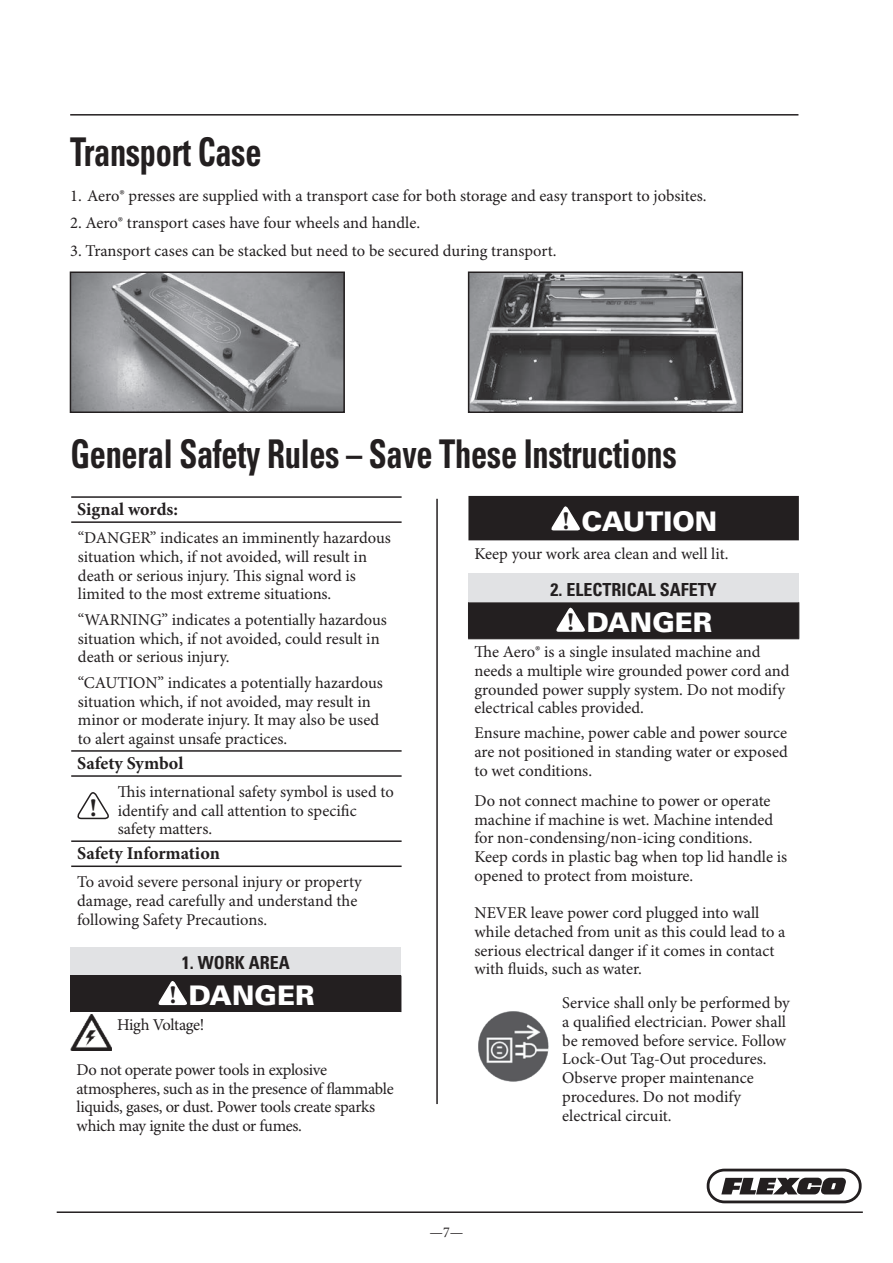
<style>
.page{position:relative;width:893px;height:1263px;background:#fff}
.page>*{position:absolute;margin:0;border:0;box-sizing:border-box;transform-origin:0 0}
.t1{font:700 condensed 39.6px "Univers LT Std";letter-spacing:-.01em;color:#231f20;scale:.82 1}
.t2{font:900 27px "Univers LT Std";color:#fff}
.t3{font:700 25.2px "Minion Pro";color:#231f20}
.t4{font:700 18px "Minion Pro";letter-spacing:-.005em;color:#231f20}
.t5{font:700 condensed 18px "Univers LT Std";color:#231f20}
.t6{font:16.5px/18.8px "Minion Pro";letter-spacing:-.005em;color:#231f20}
.t7{font:16.5px "Minion Pro";letter-spacing:-.025em;color:#231f20}
.t8{font:condensed 15px "Minion Pro";color:#231f20}
.s1{font-family:"Minion Pro";font-weight:700;font-size:25.2px;color:#231f20}
</style>
<div class="page">
<hr style="left:70px;top:114px;width:728px;height:2px;background:#231f20">
<svg style="left:707px;top:1169px;width:155px;height:34px"></svg>
<hr style="left:57px;top:1211px;width:806px;height:2px;background:#231f20">
<hr style="left:436px;top:499px;width:2px;height:605px;background:#231f20">
<hr style="left:71px;top:750px;width:331px;height:2px;background:#231f20">
<hr style="left:71px;top:775px;width:331px;height:2px;background:#231f20">
<hr style="left:71px;top:496px;width:331px;height:2px;background:#231f20">
<hr style="left:71px;top:521px;width:331px;height:2px;background:#231f20">
<hr style="left:71px;top:840px;width:331px;height:2px;background:#231f20">
<hr style="left:71px;top:865px;width:331px;height:2px;background:#231f20">
<svg style="left:77px;top:792px;width:32px;height:28px"></svg>
<svg style="left:468px;top:496px;width:331px;height:142px;fill:#231f20"></svg>
<div style="left:468px;top:574px;width:331px;height:28px;background:#e1e2e4"></div>
<hr style="left:468px;top:602px;width:1px;height:36px;background:#231f20">
<hr style="left:798px;top:602px;width:1px;height:36px;background:#231f20">
<hr style="left:468px;top:638px;width:331px;height:1px;background:#231f20">
<svg style="left:549px;top:503px;width:34px;height:30px"></svg>
<svg style="left:554px;top:604px;width:34px;height:30px"></svg>
<img style="left:478px;top:1011px;width:71px;height:71px">
<div style="left:71px;top:947px;width:330px;height:28px;background:#e1e2e4"></div>
<div style="left:71px;top:975px;width:330px;height:37px;background:#231f20"></div>
<hr style="left:70px;top:975px;width:1px;height:37px;background:#231f20">
<hr style="left:401px;top:975px;width:1px;height:37px;background:#231f20">
<svg style="left:158px;top:981px;width:29px;height:25px"></svg>
<img style="left:70px;top:1015px;width:42px;height:36px">
<img style="left:73px;top:274px;width:269px;height:136px">
<div style="left:70px;top:271px;width:275px;height:142px;border:2px solid #231f20"></div>
<img style="left:471px;top:274px;width:269px;height:136px">
<div style="left:468px;top:271px;width:275px;height:142px;border:2px solid #231f20"></div>
<h1 class="t1" style="left:70px;top:127px;width:235px">Transport Case</h1>
<p class="t6" style="left:70px;top:187px;width:638px">1. Aero® presses are supplied with a transport case for both storage and easy transport to jobsites.</p>
<p class="t6" style="left:70px;top:214px;width:351px">2. Aero® transport cases have four wheels and handle.</p>
<p class="t6" style="left:70px;top:242px;width:488px">3. Transport cases can be stacked but need to be secured during transport.</p>
<h1 class="t1" style="left:70px;top:429px;width:741px">General Safety Rules – Save These Instructions</h1>
<h2 class="t2" style="left:562px;top:504px;width:157px"><span class="s1">!</span> CAUTION</h2>
<p class="t6" style="left:474px;top:545px;width:256px">Keep your work area clean and well lit.</p>
<p class="t5" style="left:551px;top:578px;width:167px">2. ELECTRICAL SAFETY</p>
<h2 class="t2" style="left:567px;top:605px;width:147px"><span class="s1">!</span> DANGER</h2>
<p class="t6" style="left:474px;top:643px;width:317px">The Aero® is a single insulated machine and needs a multiple wire grounded power cord and grounded power supply system. Do not modify electrical cables provided.</p>
<p class="t6" style="left:474px;top:724px;width:315px;text-align:justify">Ensure machine, power cable and power source are not positioned in standing water or exposed to wet conditions.</p>
<p class="t6" style="left:474px;top:792px;width:314px">Do not connect machine to power or operate machine if machine is wet. Machine intended for non-condensing/non-icing conditions.<br>Keep cords in plastic bag when top lid handle is opened to protect from moisture.</p>
<p class="t6" style="left:474px;top:904px;width:313px">NEVER leave power cord plugged into wall while detached from unit as this could lead to a serious electrical danger if it comes in contact with fluids, such as water.</p>
<p class="t6" style="left:562px;top:994px;width:229px">Service shall only be performed by a qualified electrician. Power shall be removed before service. Follow<br>Lock-Out Tag-Out procedures.<br>Observe proper maintenance procedures. Do not modify electrical circuit.</p>
<p class="t4" style="left:77px;top:498px;width:102px">Signal words:</p>
<p class="t6" style="left:78px;top:529px;width:314px">“DANGER” indicates an imminently hazardous situation which, if not avoided, will result in death or serious injury. This signal word is limited to the most extreme situations.</p>
<p class="t6" style="left:78px;top:611px;width:310px">“WARNING” indicates a potentially hazardous situation which, if not avoided, could result in death or serious injury.</p>
<p class="t6" style="left:78px;top:674px;width:306px">“CAUTION” indicates a potentially hazardous situation which, if not avoided, may result in minor or moderate injury. It may also be used to alert against unsafe practices.</p>
<p class="t4" style="left:77px;top:752px;width:108px">Safety Symbol</p>
<p class="t6" style="left:118px;top:783px;width:278px">This international safety symbol is used to identify and call attention to specific safety matters.</p>
<p class="t4" style="left:77px;top:842px;width:144px">Safety Information</p>
<p class="t6" style="left:77px;top:873px;width:286px">To avoid severe personal injury or property damage, read carefully and understand the following Safety Precautions.</p>
<h3 class="t3" style="left:90px;top:793px;width:9px">!</h3>
<p class="t5" style="left:182px;top:951px;width:109px">1. WORK AREA</p>
<h2 class="t2" style="left:169px;top:978px;width:147px"><span class="s1">!</span> DANGER</h2>
<p class="t7" style="left:117px;top:1015px;width:89px">High Voltage!</p>
<p class="t6" style="left:77px;top:1061px;width:319px">Do not operate power tools in explosive atmospheres, such as in the presence of flammable liquids, gases, or dust. Power tools create sparks which may ignite the dust or fumes.</p>
<p class="t8" style="left:430px;top:1223px;width:35px">—7—</p>
</div>
